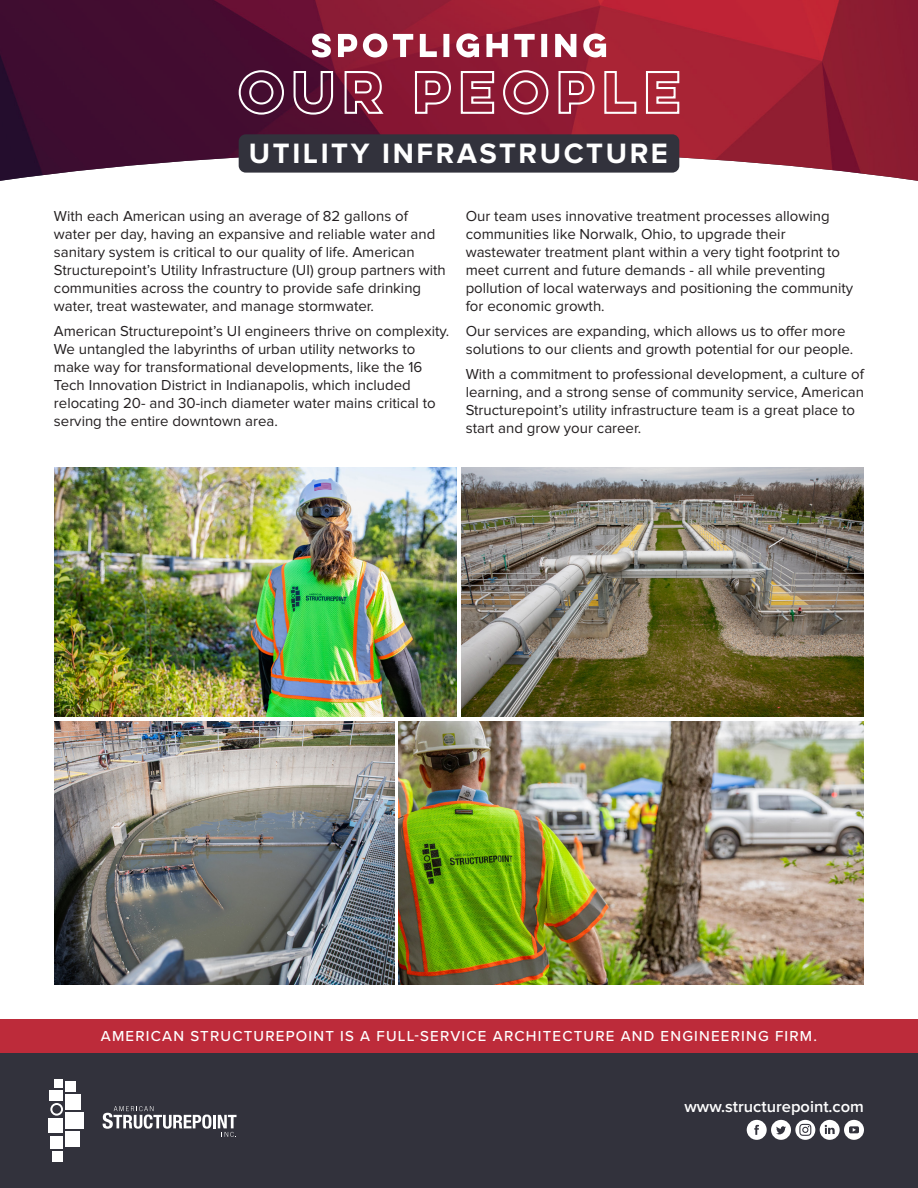
<style>
.page{position:relative;width:918px;height:1188px;background:#fff}
.page>*{position:absolute;margin:0;border:0;box-sizing:border-box;transform-origin:0 0}
.t1{font:700 29.1px "Proxima Nova";letter-spacing:.09em;color:#fff}
.t2{font:600 16.5px "Proxima Nova";color:#fff}
.t3{font:15px/18px "Proxima Nova";color:#231f20}
.t4{font:500 15px "Proxima Nova";letter-spacing:.08em;color:#fff}
</style>
<div class="page">
<img style="left:0;top:0;width:918px;height:181px">
<div style="left:239px;top:134px;width:440px;height:39px;background:#32323c;border-radius:7px"></div>
<svg style="left:312px;top:33px;width:294px;height:24px"></svg>
<svg style="left:238px;top:69px;width:442px;height:47px;background:#974056"></svg>
<div style="left:0;top:1019px;width:918px;height:34px;background:#bd2b3a"></div>
<div style="left:0;top:1053px;width:918px;height:135px;background:#32323c"></div>
<svg style="left:103px;top:1106px;width:134px;height:31px"></svg>
<div style="left:50px;top:1090px;width:13px;height:10px;background:#fff"></div>
<div style="left:65px;top:1094px;width:16px;height:16px;background:#fff"></div>
<div style="left:65px;top:1112px;width:18px;height:17px;background:#fff"></div>
<div style="left:65px;top:1132px;width:15px;height:15px;background:#fff"></div>
<div style="left:55px;top:1079px;width:8px;height:9px;background:#fff"></div>
<div style="left:65px;top:1081px;width:11px;height:11px;background:#fff"></div>
<div style="left:52px;top:1151px;width:11px;height:11px;background:#fff"></div>
<div style="left:49px;top:1118px;width:14px;height:15px;background:#fff"></div>
<div style="left:51px;top:1136px;width:12px;height:12px;background:#fff"></div>
<svg style="left:50px;top:1103px;width:13px;height:13px"></svg>
<svg style="left:747px;top:1120px;width:117px;height:20px"></svg>
<img style="left:54px;top:721px;width:340px;height:263px">
<img style="left:399px;top:721px;width:465px;height:263px">
<img style="left:461px;top:468px;width:403px;height:248px">
<img style="left:54px;top:468px;width:403px;height:248px">
<p class="t1" style="left:249px;top:137px;width:420px">UTILITY INFRASTRUCTURE</p>
<p class="t3" style="left:54px;top:208px;width:393px">With each American using an average of 82 gallons of water per day, having an expansive and reliable water and sanitary system is critical to our quality of life. American Structurepoint’s Utility Infrastructure (UI) group partners with communities across the country to provide safe drinking water, treat wastewater, and manage stormwater.</p>
<p class="t3" style="left:54px;top:322px;width:397px">American Structurepoint’s UI engineers thrive on complexity.<br>We untangled the labyrinths of urban utility networks to make way for transformational developments, like the 16<br>Tech Innovation District in Indianapolis, which included relocating 20- and 30-inch diameter water mains critical to serving the entire downtown area.</p>
<p class="t3" style="left:466px;top:208px;width:389px">Our team uses innovative treatment processes allowing communities like Norwalk, Ohio, to upgrade their wastewater treatment plant within a very tight footprint to meet current and future demands - all while preventing pollution of local waterways and positioning the community for economic growth.</p>
<p class="t3" style="left:466px;top:322px;width:389px">Our services are expanding, which allows us to offer more solutions to our clients and growth potential for our people.</p>
<p class="t3" style="left:466px;top:365px;width:400px">With a commitment to professional development, a culture of learning, and a strong sense of community service, American Structurepoint’s utility infrastructure team is a great place to start and grow your career.</p>
<p class="t4" style="left:101px;top:1025px;width:718px">AMERICAN STRUCTUREPOINT IS A FULL-SERVICE ARCHITECTURE AND ENGINEERING FIRM.</p>
<p class="t2" style="left:684px;top:1097px;width:181px">www.structurepoint.com</p>
</div>
